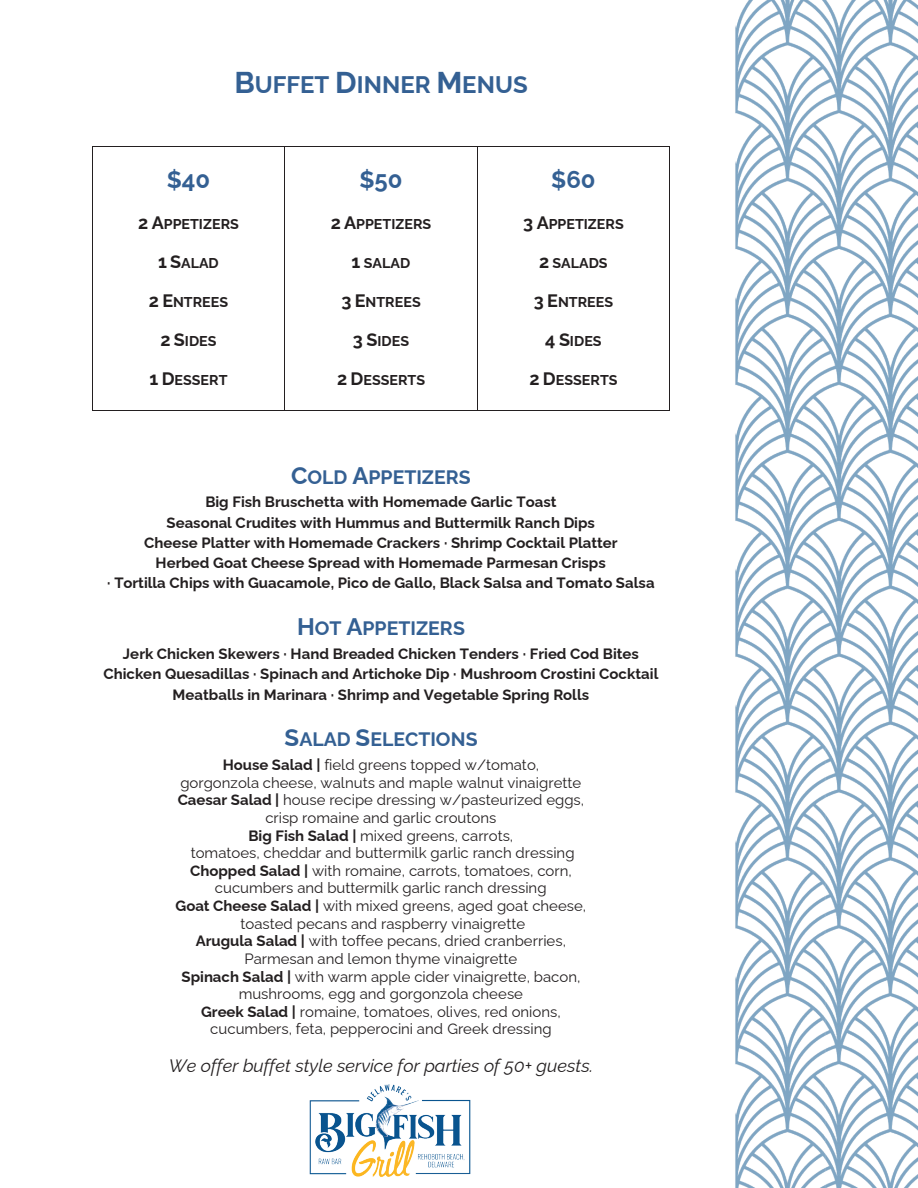
<style>
.page{position:relative;width:918px;height:1188px;background:#fff}
.page>*{position:absolute;margin:0;border:0;box-sizing:border-box;transform-origin:0 0}
.t1{font:700 24px "Raleway";color:#346093}
.t2{font:700 19.5px "Raleway";color:#346093}
.t3{font:italic 18px "Raleway";color:#231f20}
.t4{font:15px/17.5px "Raleway";color:#231f20;text-align:center}
.t5{font:700 15px/20.2px "Raleway";color:#231f20;text-align:center}
.t6{font:700 14.25px "Raleway";letter-spacing:.005em;color:#231f20}
.s1{font-size:30px}
.s2{font-size:18px}
.s3{font-size:24px}
.s4{font-weight:700}
</style>
<div class="page">
<img style="left:735px;top:0;width:183px;height:1188px">
<hr style="left:93px;top:146px;width:191px;height:1px;background:#231f20">
<hr style="left:285px;top:146px;width:192px;height:1px;background:#231f20">
<hr style="left:478px;top:146px;width:191px;height:1px;background:#231f20">
<hr style="left:92px;top:147px;width:1px;height:47px;background:#231f20">
<hr style="left:284px;top:147px;width:1px;height:47px;background:#231f20">
<hr style="left:477px;top:147px;width:1px;height:47px;background:#231f20">
<hr style="left:669px;top:147px;width:1px;height:47px;background:#231f20">
<hr style="left:92px;top:194px;width:1px;height:39px;background:#231f20">
<hr style="left:284px;top:194px;width:1px;height:39px;background:#231f20">
<hr style="left:477px;top:194px;width:1px;height:39px;background:#231f20">
<hr style="left:669px;top:194px;width:1px;height:39px;background:#231f20">
<hr style="left:92px;top:233px;width:1px;height:39px;background:#231f20">
<hr style="left:284px;top:233px;width:1px;height:39px;background:#231f20">
<hr style="left:477px;top:233px;width:1px;height:39px;background:#231f20">
<hr style="left:669px;top:233px;width:1px;height:39px;background:#231f20">
<hr style="left:92px;top:272px;width:1px;height:39px;background:#231f20">
<hr style="left:284px;top:272px;width:1px;height:39px;background:#231f20">
<hr style="left:477px;top:272px;width:1px;height:39px;background:#231f20">
<hr style="left:669px;top:272px;width:1px;height:39px;background:#231f20">
<hr style="left:92px;top:311px;width:1px;height:39px;background:#231f20">
<hr style="left:284px;top:311px;width:1px;height:39px;background:#231f20">
<hr style="left:477px;top:311px;width:1px;height:39px;background:#231f20">
<hr style="left:669px;top:311px;width:1px;height:39px;background:#231f20">
<hr style="left:92px;top:350px;width:1px;height:60px;background:#231f20">
<hr style="left:93px;top:410px;width:191px;height:1px;background:#231f20">
<hr style="left:284px;top:350px;width:1px;height:60px;background:#231f20">
<hr style="left:285px;top:410px;width:192px;height:1px;background:#231f20">
<hr style="left:477px;top:350px;width:1px;height:60px;background:#231f20">
<hr style="left:478px;top:410px;width:191px;height:1px;background:#231f20">
<hr style="left:669px;top:350px;width:1px;height:60px;background:#231f20">
<img style="left:309px;top:1084px;width:162px;height:93px">
<h1 class="t1" style="left:234px;top:66px;width:295px"><span class="s1">B</span>UFFET <span class="s1">D</span>INNER <span class="s1">M</span>ENUS</h1>
<h1 class="t1" style="left:167px;top:160px;width:45px">$40</h1>
<h1 class="t1" style="left:359px;top:160px;width:45px">$50</h1>
<h1 class="t1" style="left:551px;top:160px;width:46px">$60</h1>
<p class="t6" style="left:138px;top:212px;width:102px"><span class="s2">2 A</span>PPETIZERS</p>
<p class="t6" style="left:331px;top:212px;width:102px"><span class="s2">2 A</span>PPETIZERS</p>
<p class="t6" style="left:523px;top:212px;width:102px"><span class="s2">3 A</span>PPETIZERS</p>
<p class="t6" style="left:158px;top:252px;width:62px"><span class="s2">1 S</span>ALAD</p>
<p class="t6" style="left:352px;top:252px;width:60px"><span class="s2">1</span> SALAD</p>
<p class="t6" style="left:539px;top:252px;width:70px"><span class="s2">2</span> SALADS</p>
<p class="t6" style="left:149px;top:291px;width:81px"><span class="s2">2 E</span>NTREES</p>
<p class="t6" style="left:341px;top:291px;width:81px"><span class="s2">3 E</span>NTREES</p>
<p class="t6" style="left:534px;top:291px;width:81px"><span class="s2">3 E</span>NTREES</p>
<p class="t6" style="left:160px;top:330px;width:58px"><span class="s2">2 S</span>IDES</p>
<p class="t6" style="left:353px;top:330px;width:58px"><span class="s2">3 S</span>IDES</p>
<p class="t6" style="left:545px;top:330px;width:58px"><span class="s2">4 S</span>IDES</p>
<p class="t6" style="left:149px;top:369px;width:80px"><span class="s2">1 D</span>ESSERT</p>
<p class="t6" style="left:337px;top:369px;width:90px"><span class="s2">2 D</span>ESSERTS</p>
<p class="t6" style="left:529px;top:369px;width:90px"><span class="s2">2 D</span>ESSERTS</p>
<h2 class="t2" style="left:291px;top:461px;width:181px"><span class="s3">C</span>OLD <span class="s3">A</span>PPETIZERS</h2>
<p class="t5" style="left:107px;top:490px;width:549px">Big Fish Bruschetta with Homemade Garlic Toast<br>Seasonal Crudites with Hummus and Buttermilk Ranch Dips<br>Cheese Platter with Homemade Crackers · Shrimp Cocktail Platter<br>Herbed Goat Cheese Spread with Homemade Parmesan Crisps<br>· Tortilla Chips with Guacamole, Pico de Gallo, Black Salsa and Tomato Salsa</p>
<h2 class="t2" style="left:297px;top:613px;width:169px"><span class="s3">H</span>OT <span class="s3">A</span>PPETIZERS</h2>
<p class="t5" style="left:104px;top:642px;width:556px">Jerk Chicken Skewers · Hand Breaded Chicken Tenders · Fried Cod Bites<br>Chicken Quesadillas · Spinach and Artichoke Dip · Mushroom Crostini Cocktail<br>Meatballs in Marinara · Shrimp and Vegetable Spring Rolls</p>
<h2 class="t2" style="left:285px;top:724px;width:195px"><span class="s3">S</span>ALAD <span class="s3">S</span>ELECTIONS</h2>
<p class="t4" style="left:176px;top:754px;width:412px"><span class="s4">House Salad |</span> field greens topped w/tomato,<br>gorgonzola cheese, walnuts and maple walnut vinaigrette <span class="s4">Caesar Salad |</span> house recipe dressing w/pasteurized eggs, crisp romaine and garlic croutons<br><span class="s4">Big Fish Salad |</span> mixed greens, carrots,<br>tomatoes, cheddar and buttermilk garlic ranch dressing <span class="s4">Chopped Salad |</span> with romaine, carrots, tomatoes, corn, cucumbers and buttermilk garlic ranch dressing<br><span class="s4">Goat Cheese Salad |</span> with mixed greens, aged goat cheese, toasted pecans and raspberry vinaigrette<br><span class="s4">Arugula Salad |</span> with toffee pecans, dried cranberries, Parmesan and lemon thyme vinaigrette<br><span class="s4">Spinach Salad |</span> with warm apple cider vinaigrette, bacon, mushrooms, egg and gorgonzola cheese<br><span class="s4">Greek Salad |</span> romaine, tomatoes, olives, red onions, cucumbers, feta, pepperocini and Greek dressing</p>
<p class="t3" style="left:169px;top:1052px;width:426px">We offer buffet style service for parties of 50+ guests.</p>
</div>
